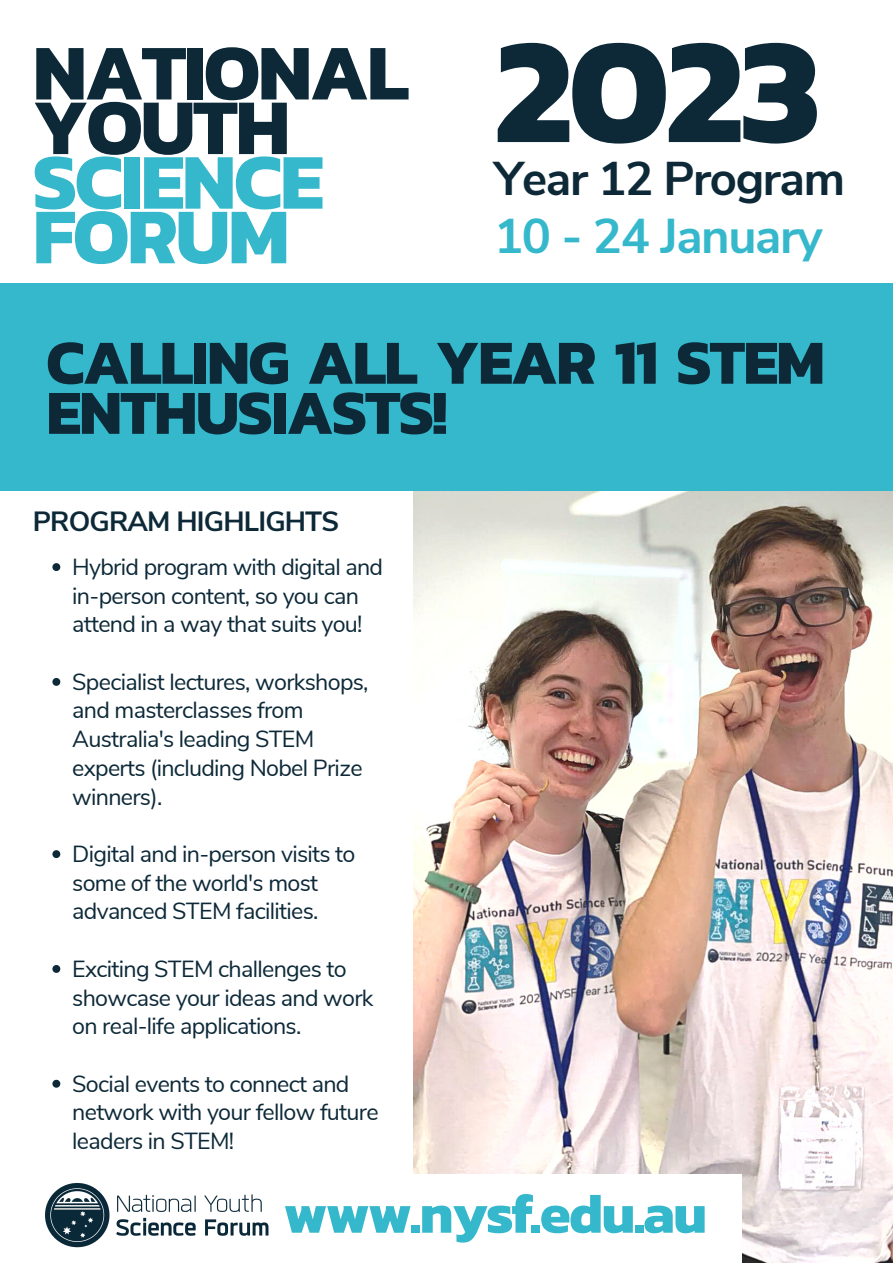
<style>
.page{position:relative;width:893px;height:1263px;background:#fff}
.page>*{position:absolute;margin:0;border:0;box-sizing:border-box;transform-origin:0 0}
.t1{font:700 151.65px "Kanit";color:#0d2938}
.t2{font:700 79.8px "Kanit";letter-spacing:-.03em;color:#0d2938}
.t3{font:700 79.8px "Kanit";letter-spacing:-.03em;color:#35b8cb}
.t4{font:700 63.45px/50.1px "Kanit";letter-spacing:-.03em;color:#0d2938}
.t5{font:700 56.1px "Kanit";letter-spacing:-.03em;color:#35b8cb}
.t6{font:700 48.75px "Nunito Sans";letter-spacing:-.03em;color:#35b8cb}
.t7{font:700 47.25px "Nunito Sans";letter-spacing:-.03em;color:#0d2938}
.t8{font:700 27.75px "Nunito Sans";letter-spacing:-.03em;color:#0d2938}
.t9{font:23.25px/28.7px "Nunito Sans";letter-spacing:-.03em;color:#0d2938}
</style>
<div class="page">
<img style="left:413px;top:490px;width:480px;height:773px">
<div style="left:0;top:283px;width:893px;height:207px;background:#35b8cb"></div>
<div style="left:0;top:1174px;width:742px;height:89px;background:#fff"></div>
<img style="left:45px;top:1183px;width:224px;height:65px">
<svg style="left:52px;top:563px;width:8px;height:8px"></svg>
<svg style="left:52px;top:678px;width:8px;height:8px"></svg>
<svg style="left:52px;top:850px;width:8px;height:8px"></svg>
<svg style="left:52px;top:965px;width:8px;height:8px"></svg>
<svg style="left:52px;top:1080px;width:8px;height:8px"></svg>
<p class="t2" style="left:33px;top:12px;width:378px">NATIONAL</p>
<p class="t2" style="left:33px;top:66px;width:259px">YOUTH</p>
<p class="t3" style="left:33px;top:121px;width:292px">SCIENCE</p>
<p class="t3" style="left:33px;top:175px;width:259px">FORUM</p>
<p class="t1" style="left:494px;top:-25px;width:328px">2023</p>
<p class="t7" style="left:494px;top:147px;width:352px">Year 12 Program</p>
<p class="t6" style="left:494px;top:204px;width:330px">10 - 24 January</p>
<p class="t4" style="left:46px;top:336px;width:780px">CALLING ALL YEAR 11 STEM<br>ENTHUSIASTS!</p>
<p class="t8" style="left:33px;top:503px;width:308px">PROGRAM HIGHLIGHTS</p>
<p class="t9" style="left:72px;top:553px;width:312px">Hybrid program with digital and in-person content, so you can attend in a way that suits you!</p>
<p class="t9" style="left:72px;top:668px;width:298px">Specialist lectures, workshops, and masterclasses from<br>Australia's leading STEM experts (including Nobel Prize winners).</p>
<p class="t9" style="left:72px;top:840px;width:284px">Digital and in-person visits to some of the world's most advanced STEM facilities.</p>
<p class="t9" style="left:72px;top:955px;width:303px">Exciting STEM challenges to showcase your ideas and work on real-life applications.</p>
<p class="t9" style="left:72px;top:1069px;width:308px">Social events to connect and network with your fellow future leaders in STEM!</p>
<p class="t5" style="left:283px;top:1171px;width:425px">www.nysf.edu.au</p>
</div>
